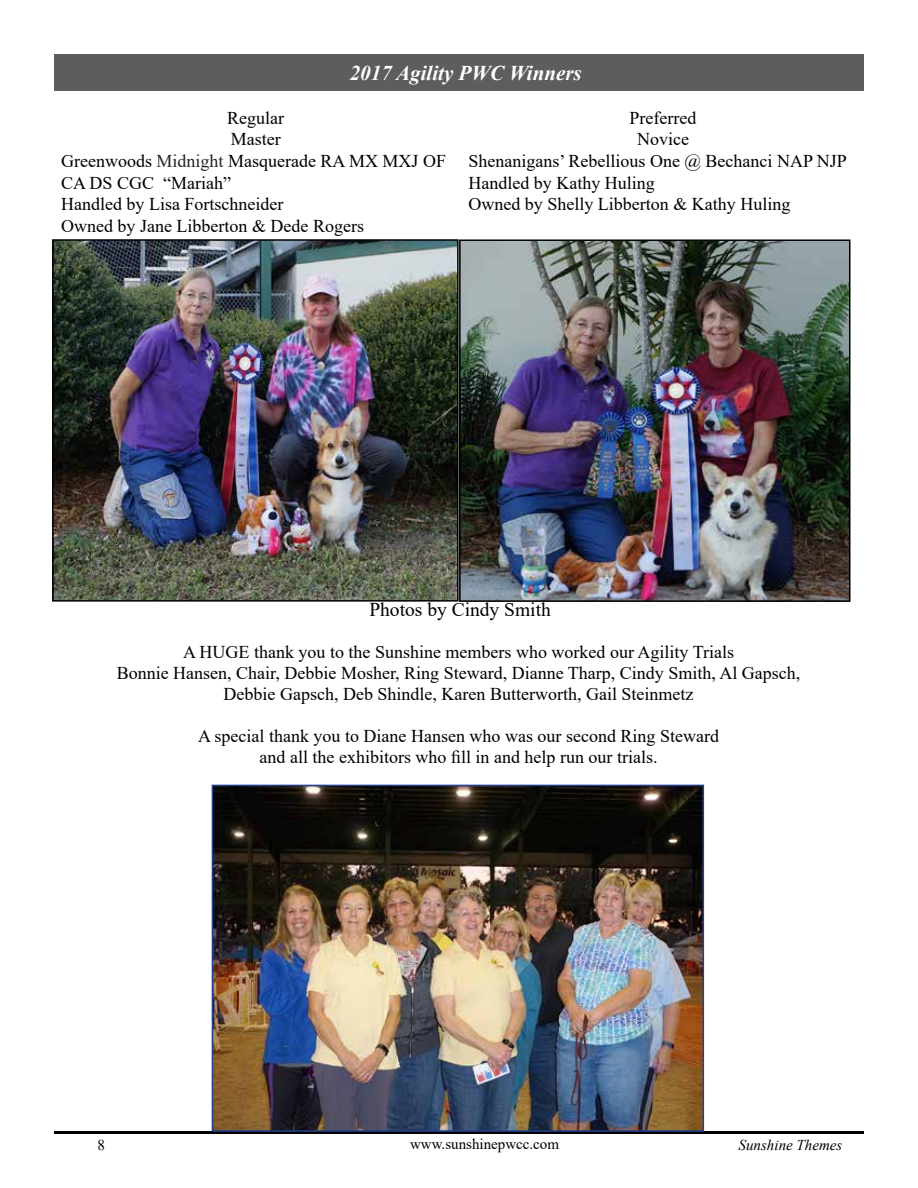
<style>
.page{position:relative;width:918px;height:1188px;background:#fff}
.page>*{position:absolute;margin:0;border:0;box-sizing:border-box;transform-origin:0 0}
.t1{font:italic 700 21px "Times New Roman";color:#fff}
.t2{font:19.5px "Times New Roman";color:#000}
.t3{font:18px/21px "Times New Roman";color:#000;text-align:center}
.t4{font:15px "Times New Roman";color:#000}
.t5{font:italic 15px "Times New Roman";color:#000}
.s1{color:#222}
</style>
<div class="page">
<hr style="left:54px;top:1131px;width:810px;height:3px;background:#000">
<img style="left:462px;top:242px;width:385px;height:357px">
<div style="left:459px;top:239px;width:391px;height:363px;border:2px solid #000"></div>
<img style="left:55px;top:242px;width:401px;height:357px">
<div style="left:52px;top:239px;width:407px;height:363px;border:2px solid #000"></div>
<div style="left:54px;top:55px;width:810px;height:36px;background:#5d5d60"></div>
<img style="left:215px;top:788px;width:486px;height:341px">
<div style="left:212px;top:785px;width:492px;height:347px;border:2px solid #25408f"></div>
<p class="t1" style="left:350px;top:58px;width:234px">2017 Agility PWC Winners</p>
<p class="t3" style="left:227px;top:107px;width:58px">Regular</p>
<p class="t3" style="left:231px;top:128px;width:51px">Master</p>
<p class="t3" style="left:61px;top:150px;width:386px">Greenwoods <span class="s1">Midnight</span> Masquerade RA MX MXJ OF</p>
<p class="t3" style="left:61px;top:172px;width:171px">CA DS CGC “Mariah”</p>
<p class="t3" style="left:61px;top:193px;width:224px">Handled by Lisa Fortschneider</p>
<p class="t3" style="left:61px;top:215px;width:304px">Owned by Jane Libberton &amp; Dede Rogers</p>
<p class="t3" style="left:630px;top:107px;width:68px">Preferred</p>
<p class="t3" style="left:637px;top:128px;width:53px">Novice</p>
<p class="t3" style="left:468px;top:150px;width:380px">Shenanigans’ Rebellious One @ Bechanci NAP NJP</p>
<p class="t3" style="left:468px;top:172px;width:188px">Handled by Kathy Huling</p>
<p class="t3" style="left:468px;top:193px;width:323px">Owned by Shelly Libberton &amp; Kathy Huling</p>
<p class="t2" style="left:369px;top:596px;width:183px">Photos by Cindy Smith</p>
<p class="t3" style="left:117px;top:641px;width:685px">A HUGE thank you to the Sunshine members who worked our Agility Trials<br>Bonnie Hansen, Chair, Debbie Mosher, Ring Steward, Dianne Tharp, Cindy Smith, Al Gapsch,<br>Debbie Gapsch, Deb Shindle, Karen Butterworth, Gail Steinmetz</p>
<p class="t3" style="left:198px;top:725px;width:522px">A special thank you to Diane Hansen who was our second Ring Steward and all the exhibitors who fill in and help run our trials.</p>
<p class="t4" style="left:98px;top:1135px;width:9px">8</p>
<p class="t4" style="left:410px;top:1133px;width:151px">www.sunshinepwcc.com</p>
<p class="t5" style="left:739px;top:1135px;width:105px">Sunshine Themes</p>
</div>
